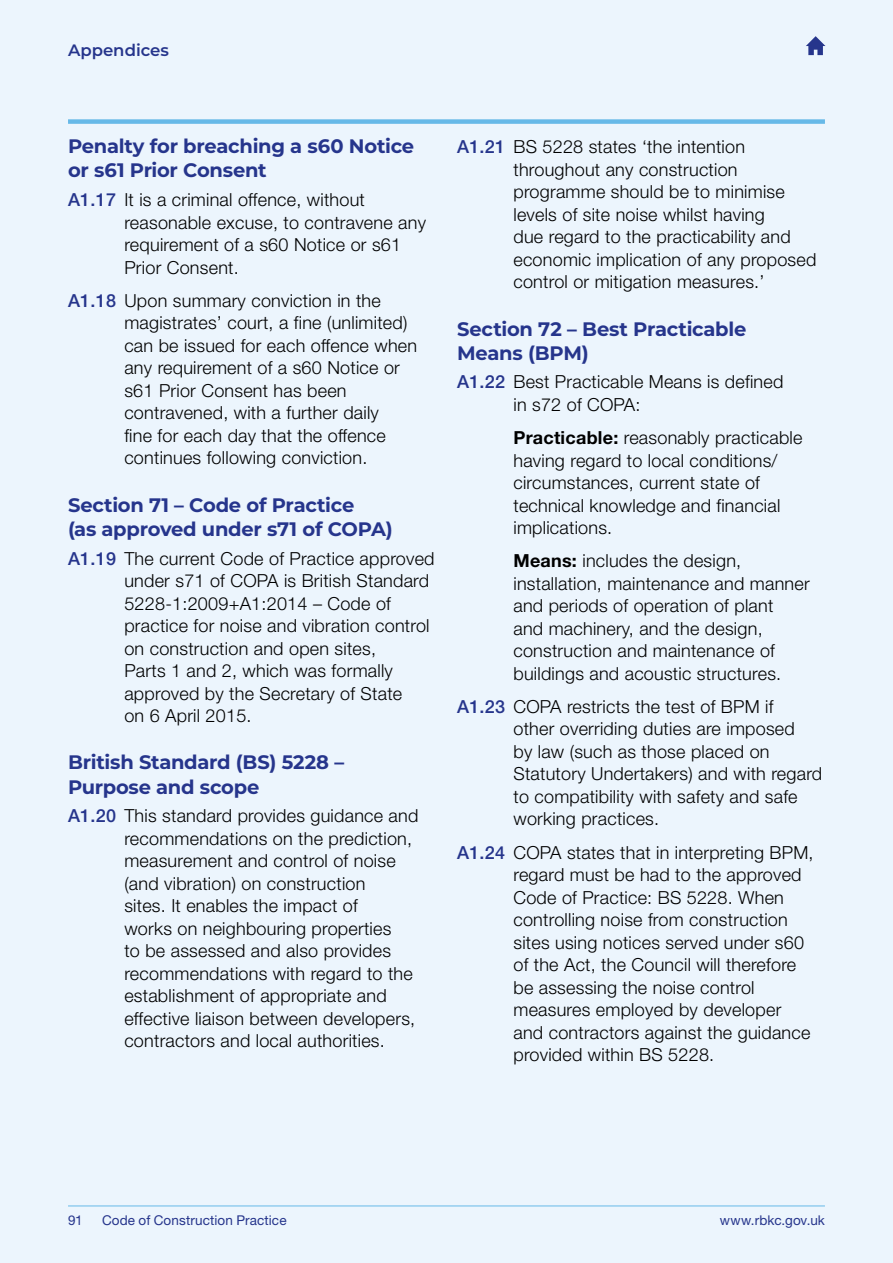
<style>
.page{position:relative;width:893px;height:1263px;background:#ecf5fd}
.page>*{position:absolute;margin:0;border:0;box-sizing:border-box;transform-origin:0 0}
.t1{font:700 19.5px/24px "Montserrat";letter-spacing:-.015em;color:#26358c}
.t2{font:300 18px/22.5px "Helvetica Neue LT Std";letter-spacing:.015em;color:#000}
.t3{font:600 16.5px "Montserrat";color:#26358c}
.t4{font:13.5px "Helvetica Neue LT Std";letter-spacing:.01em;color:#26358c}
.s1{font-weight:500;color:#26358c}
.s2{font-weight:700}
</style>
<div class="page">
<hr style="left:68px;top:1205px;width:757px;height:1px;background:#67b9e8">
<div style="left:68px;top:119px;width:757px;height:5px;background:#67b9e8"></div>
<svg style="left:806px;top:36px;width:19px;height:19px"></svg>
<p class="t3" style="left:68px;top:38px;width:102px">Appendices</p>
<p class="t1" style="left:68px;top:133px;width:348px">Penalty for breaching a s60 Notice or s61 Prior Consent</p>
<p class="t2" style="left:124px;top:188px;width:303px;text-indent:-56px"><span class="s1">A1.17</span> It is a criminal offence, without reasonable excuse, to contravene any requirement of a s60 Notice or s61<br>Prior Consent.</p>
<p class="t2" style="left:124px;top:289px;width:294px;text-indent:-56px"><span class="s1">A1.18</span> Upon summary conviction in the magistrates’ court, a fine (unlimited) can be issued for each offence when any requirement of a s60 Notice or s61 Prior Consent has been contravened, with a further daily<br>fine for each day that the offence continues following conviction.</p>
<p class="t1" style="left:68px;top:492px;width:326px">Section 71 – Code of Practice<br>(as approved under s71 of COPA)</p>
<p class="t2" style="left:124px;top:546px;width:312px;text-indent:-56px"><span class="s1">A1.19</span> The current Code of Practice approved under s71 of COPA is British Standard 5228-1:2009+A1:2014 – Code of practice for noise and vibration control on construction and open sites,<br>Parts 1 and 2, which was formally approved by the Secretary of State<br>on 6 April 2015.</p>
<p class="t1" style="left:68px;top:749px;width:278px">British Standard (BS) 5228 –<br>Purpose and scope</p>
<p class="t2" style="left:124px;top:804px;width:296px;text-indent:-56px"><span class="s1">A1.20</span> This standard provides guidance and recommendations on the prediction, measurement and control of noise (and vibration) on construction<br>sites. It enables the impact of<br>works on neighbouring properties<br>to be assessed and also provides recommendations with regard to the establishment of appropriate and effective liaison between developers, contractors and local authorities.</p>
<p class="t2" style="left:513px;top:135px;width:304px;text-indent:-56px"><span class="s1">A1.21</span> BS 5228 states ‘the intention throughout any construction programme should be to minimise levels of site noise whilst having<br>due regard to the practicability and economic implication of any proposed control or mitigation measures.’</p>
<p class="t1" style="left:457px;top:316px;width:291px">Section 72 – Best Practicable<br>Means (BPM)</p>
<p class="t2" style="left:513px;top:370px;width:271px;text-indent:-56px"><span class="s1">A1.22</span> Best Practicable Means is defined in s72 of COPA:</p>
<p class="t2" style="left:513px;top:426px;width:290px"><span class="s2">Practicable:</span> reasonably practicable having regard to local conditions/ circumstances, current state of technical knowledge and financial implications.</p>
<p class="t2" style="left:513px;top:549px;width:298px"><span class="s2">Means:</span> includes the design, installation, maintenance and manner and periods of operation of plant<br>and machinery, and the design, construction and maintenance of buildings and acoustic structures.</p>
<p class="t2" style="left:513px;top:695px;width:310px;text-indent:-56px"><span class="s1">A1.23</span> COPA restricts the test of BPM if<br>other overriding duties are imposed<br>by law (such as those placed on Statutory Undertakers) and with regard to compatibility with safety and safe working practices.</p>
<p class="t2" style="left:513px;top:840px;width:302px;text-indent:-56px"><span class="s1">A1.24</span> COPA states that in interpreting BPM, regard must be had to the approved Code of Practice: BS 5228. When controlling noise from construction sites using notices served under s60 of the Act, the Council will therefore be assessing the noise control measures employed by developer and contractors against the guidance provided within BS 5228.</p>
<p class="t4" style="left:68px;top:1212px;width:16px">91</p>
<p class="t4" style="left:102px;top:1212px;width:186px">Code of Construction Practice</p>
<p class="t4" style="left:720px;top:1212px;width:106px">www.rbkc.gov.uk</p>
</div>
